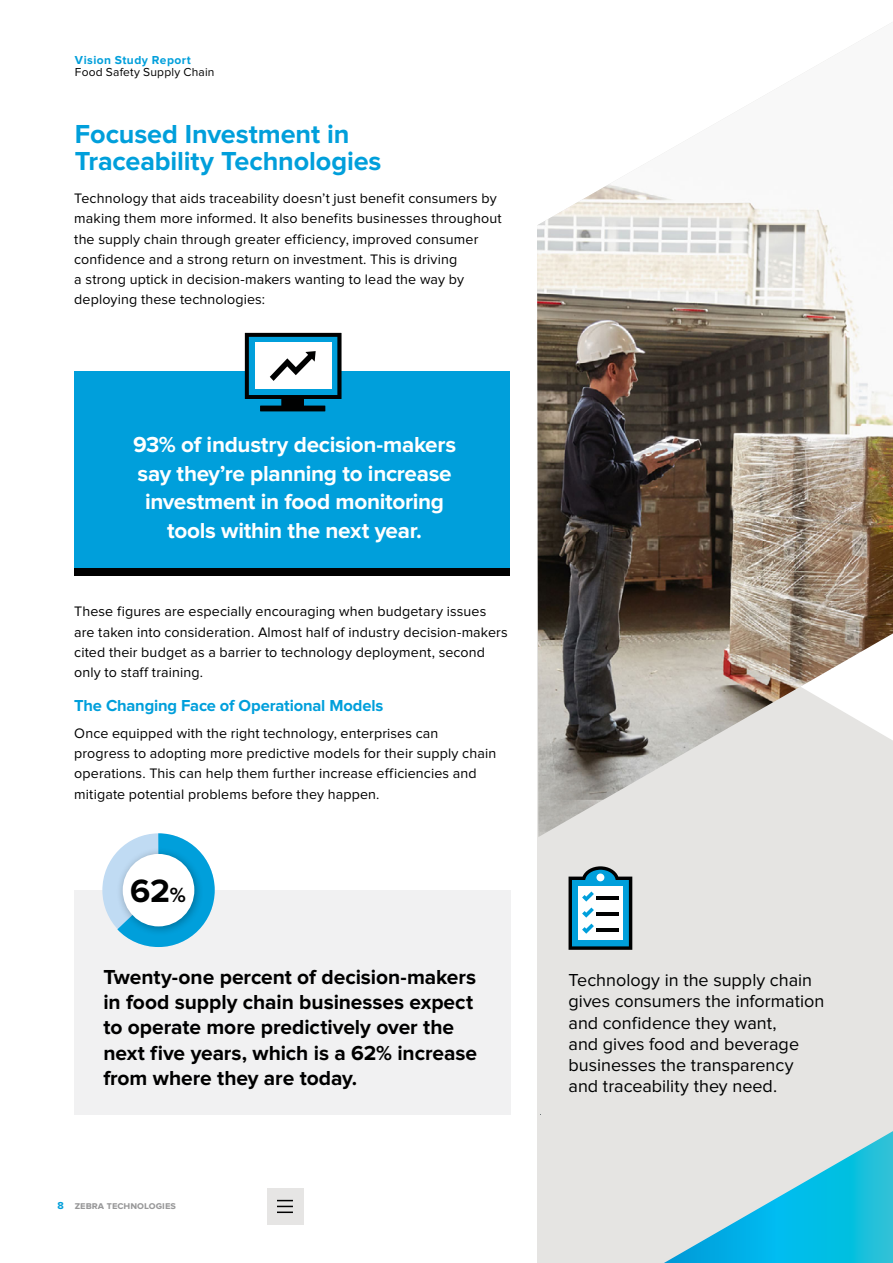
<style>
.page{position:relative;width:893px;height:1263px;background:#fff}
.page>*{position:absolute;margin:0;border:0;box-sizing:border-box;transform-origin:0 0}
.t1{font:700 33.3px "Proxima Nova";color:#000101}
.t2{font:700 27px/27px "Proxima Nova";letter-spacing:-.005em;color:#009fdb}
.t3{font:700 22.5px/28.5px "Proxima Nova";letter-spacing:-.015em;color:#fff;text-align:center}
.t4{font:700 21px/25.2px "Proxima Nova";letter-spacing:-.005em;color:#000}
.t5{font:18px/21px "Proxima Nova";color:#000101}
.t6{font:700 16.5px "Proxima Nova";letter-spacing:-.01em;color:#009fdb}
.t7{font:14.25px/20.2px "Proxima Nova";letter-spacing:.01em;color:#000}
.t8{font:12px "Proxima Nova";letter-spacing:.015em;color:#000}
.t9{font:700 12px "Proxima Nova";letter-spacing:.04em;color:#009fdb}
.t10{font:700 10.5px "Proxima Nova";color:#989899}
.s1{font-size:21.3px}
.s2{color:#009fdb}
</style>
<div class="page">
<div style="left:267px;top:1188px;width:36px;height:36px;background:#e6e5e4"></div>
<svg style="left:277px;top:1200px;width:16px;height:13px"></svg>
<div style="left:74px;top:890px;width:436px;height:225px;background:#f1f1f2"></div>
<div style="left:537px;top:837px;width:356px;height:426px;background:#e5e4e2"></div>
<svg style="left:638px;top:1122px;width:255px;height:141px;background:#89d2e2"></svg>
<svg style="left:568px;top:866px;width:64px;height:84px"></svg>
<div style="left:74px;top:371px;width:436px;height:199px;background:#009fdb"></div>
<div style="left:74px;top:568px;width:436px;height:7px;background:#000"></div>
<svg style="left:245px;top:333px;width:96px;height:78px"></svg>
<img style="left:537px;top:22px;width:356px;height:815px">
<div style="left:102px;top:833px;width:113px;height:114px;background:#c0dbf3;border-radius:50%"></div>
<svg style="left:123px;top:833px;width:92px;height:114px"></svg>
<div style="left:115px;top:846px;width:89px;height:90px;background:#000;opacity:.3"></div>
<div style="left:123px;top:854px;width:71px;height:72px;background:#fff;border-radius:50%"></div>
<p class="t9" style="left:75px;top:53px;width:117px">Vision Study Report</p>
<p class="t8" style="left:75px;top:66px;width:141px">Food Safety Supply Chain</p>
<h2 class="t2" style="left:75px;top:121px;width:308px">Focused Investment in<br>Traceability Technologies</h2>
<p class="t7" style="left:74px;top:189px;width:429px">Technology that aids traceability doesn’t just benefit consumers by making them more informed. It also benefits businesses throughout the supply chain through greater efficiency, improved consumer confidence and a strong return on investment. This is driving<br>a strong uptick in decision-makers wanting to lead the way by deploying these technologies:</p>
<h3 class="t3" style="left:133px;top:431px;width:325px">93% of industry decision-makers say they’re planning to increase investment in food monitoring tools within the next year.</h3>
<p class="t7" style="left:74px;top:602px;width:435px">These figures are especially encouraging when budgetary issues are taken into consideration. Almost half of industry decision-makers cited their budget as a barrier to technology deployment, second only to staff training.</p>
<p class="t6" style="left:74px;top:696px;width:311px">The Changing Face of Operational Models</p>
<p class="t7" style="left:74px;top:723px;width:423px">Once equipped with the right technology, enterprises can progress to adopting more predictive models for their supply chain operations. This can help them further increase efficiencies and mitigate potential problems before they happen.</p>
<h1 class="t1" style="left:130px;top:872px;width:57px">62<span class="s1">%</span></h1>
<h3 class="t4" style="left:103px;top:965px;width:375px">Twenty-one percent of decision-makers in food supply chain businesses expect to operate more predictively over the next five years, which is a 62% increase from where they are today.</h3>
<p class="t10" style="left:58px;top:1200px;width:120px"><span class="s2">8</span> zebra technologies</p>
<p class="t5" style="left:568px;top:970px;width:257px">Technology in the supply chain gives consumers the information and confidence they want,<br>and gives food and beverage businesses the transparency and traceability they need.</p>
</div>
